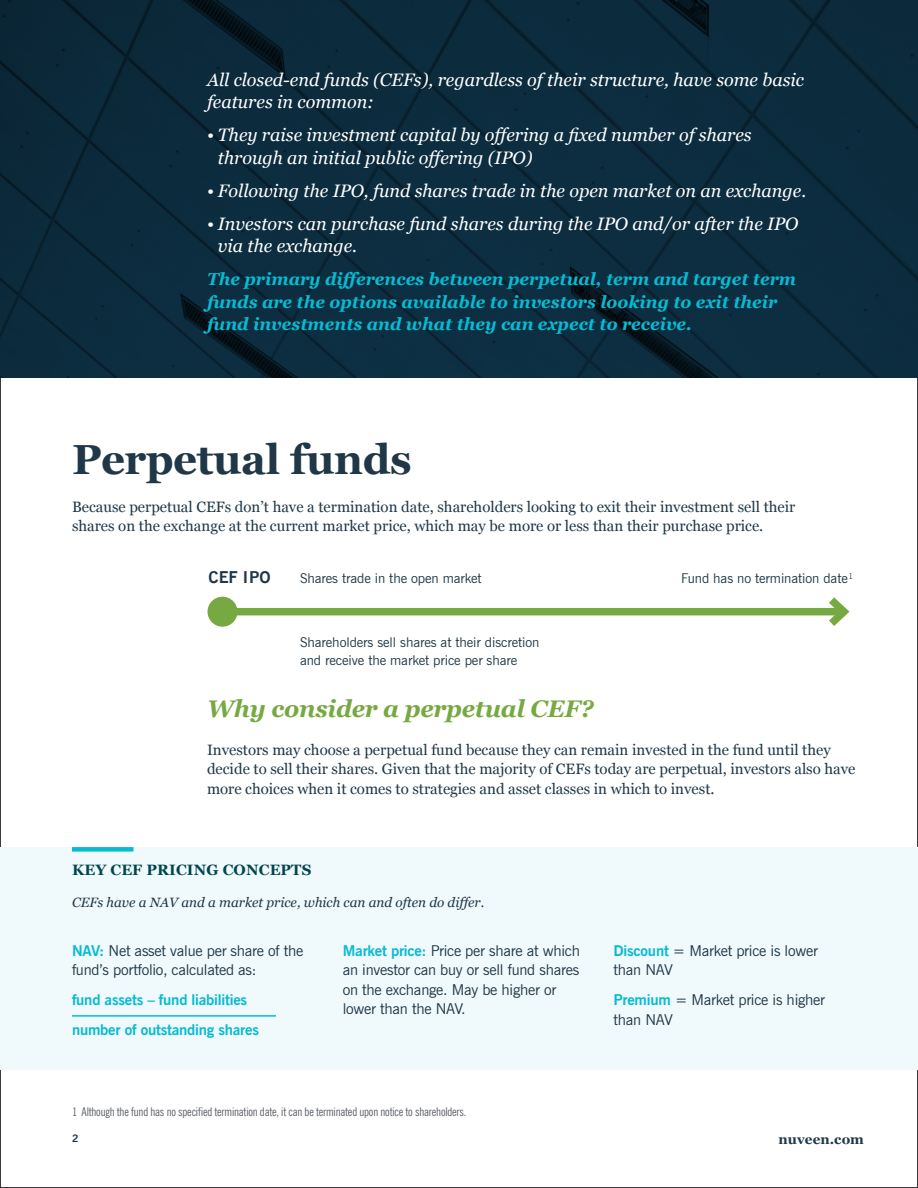
<style>
.page{position:relative;width:918px;height:1188px;background:#fff}
.page>*{position:absolute;margin:0;border:0;box-sizing:border-box;transform-origin:0 0}
.Headline{font:700 42px "Georgia";letter-spacing:-.01em;color:#1f3747}
.Headline_2{font:italic 700 24px "Georgia";letter-spacing:-.01em;color:#77a942}
.Intro_Copy{font:italic 18px/22.5px "Georgia";color:#fff}
.Intro_Copy-2{font:italic 700 17.25px/22.5px "Georgia";color:#07bbd3}
.Chart_Title{font:700 16.5px "News Gothic BT";color:#1f3747}
.Body{font:15px/19.5px "Georgia";color:#1f3747}
.Call_out_defs{font:15px/19.5px "News Gothic BT";letter-spacing:-.015em;color:#1f3747}
.Call_out_defs-2{font:700 15px "News Gothic BT";letter-spacing:-.015em;color:#07bbd3}
.Subhead_1{font:700 15px "Georgia";letter-spacing:.01em;color:#00464e}
.Objectives{font:13.5px/18px "News Gothic BT";letter-spacing:-.005em;color:#1f3747}
.Chart_Subhead_or_As{font:italic 13.5px "Georgia";color:#1f3747}
.t1{font:700 13.5px "Georgia";letter-spacing:.005em;color:#1f3747}
._8_pt_disclosure{font:condensed 12px "News Gothic BT";letter-spacing:-.015em;color:#5f6369}
.t2{font:700 10.5px "News Gothic BT";color:#1f3747}
.s1{font-weight:700;color:#07bbd3}
</style>
<div class="page">
<div style="left:0;top:847px;width:918px;height:223px;background:#f0f9fb"></div>
<div style="left:0;top:0;width:918px;height:378px;background:#0c2c3f"></div>
<hr style="left:72px;top:1015px;width:204px;height:2px;background:#07bbd3">
<div style="left:223px;top:608px;width:621px;height:7px;background:#77a942"></div>
<div style="left:208px;top:597px;width:30px;height:30px;background:#77a942;border-radius:50%"></div>
<svg style="left:821px;top:597px;width:29px;height:29px"></svg>
<div style="left:72px;top:847px;width:62px;height:5px;background:#07bbd3"></div>
<p class="Intro_Copy" style="left:207px;top:67px;width:599px">All closed-end funds (CEFs), regardless of their structure, have some basic features in common:</p>
<p class="Intro_Copy" style="left:218px;top:123px;width:535px;text-indent:-11px">• They raise investment capital by offering a fixed number of shares through an initial public offering (IPO)</p>
<p class="Intro_Copy" style="left:207px;top:178px;width:601px">• Following the IPO, fund shares trade in the open market on an exchange.</p>
<p class="Intro_Copy" style="left:218px;top:211px;width:582px;text-indent:-11px">• Investors can purchase fund shares during the IPO and/or after the IPO via the exchange.</p>
<p class="Intro_Copy-2" style="left:207px;top:267px;width:591px">The primary differences between perpetual, term and target term funds are the options available to investors looking to exit their fund investments and what they can expect to receive.</p>
<p class="Headline" style="left:72px;top:428px;width:341px">Perpetual funds</p>
<p class="Body" style="left:72px;top:496px;width:725px">Because perpetual CEFs don’t have a termination date, shareholders looking to exit their investment sell their shares on the exchange at the current market price, which may be more or less than their purchase price.</p>
<p class="Chart_Title" style="left:208px;top:567px;width:64px">CEF IPO</p>
<p class="Objectives" style="left:300px;top:569px;width:183px">Shares trade in the open market</p>
<p class="Objectives" style="left:681px;top:569px;width:173px">Fund has no termination date<sup>1</sup></p>
<p class="Objectives" style="left:300px;top:634px;width:241px">Shareholders sell shares at their discretion and receive the market price per share</p>
<p class="Headline_2" style="left:207px;top:691px;width:388px">Why consider a perpetual CEF?</p>
<p class="Body" style="left:207px;top:739px;width:650px">Investors may choose a perpetual fund because they can remain invested in the fund until they decide to sell their shares. Given that the majority of CEFs today are perpetual, investors also have more choices when it comes to strategies and asset classes in which to invest.</p>
<p class="Subhead_1" style="left:72px;top:859px;width:241px">KEY CEF PRICING CONCEPTS</p>
<p class="Chart_Subhead_or_As" style="left:72px;top:892px;width:414px">CEFs have a NAV and a market price, which can and often do differ.</p>
<p class="Call_out_defs" style="left:72px;top:940px;width:233px"><span class="s1">NAV:</span> Net asset value per share of the fund’s portfolio, calculated as:</p>
<p class="Call_out_defs-2" style="left:72px;top:991px;width:177px">fund assets – fund liabilities</p>
<p class="Call_out_defs-2" style="left:72px;top:1021px;width:189px">number of outstanding shares</p>
<p class="Call_out_defs" style="left:343px;top:940px;width:239px"><span class="s1">Market price:</span> Price per share at which an investor can buy or sell fund shares on the exchange. May be higher or lower than the NAV.</p>
<p class="Call_out_defs" style="left:614px;top:940px;width:206px"><span class="s1">Discount</span> = Market price is lower than NAV</p>
<p class="Call_out_defs" style="left:614px;top:990px;width:213px"><span class="s1">Premium</span> = Market price is higher than NAV</p>
<p class="_8_pt_disclosure" style="left:72px;top:1104px;width:396px">1 Although the fund has no specified termination date, it can be terminated upon notice to shareholders.</p>
<p class="t2" style="left:72px;top:1132px;width:8px">2</p>
<p class="t1" style="left:779px;top:1129px;width:87px">nuveen.com</p>
</div>
